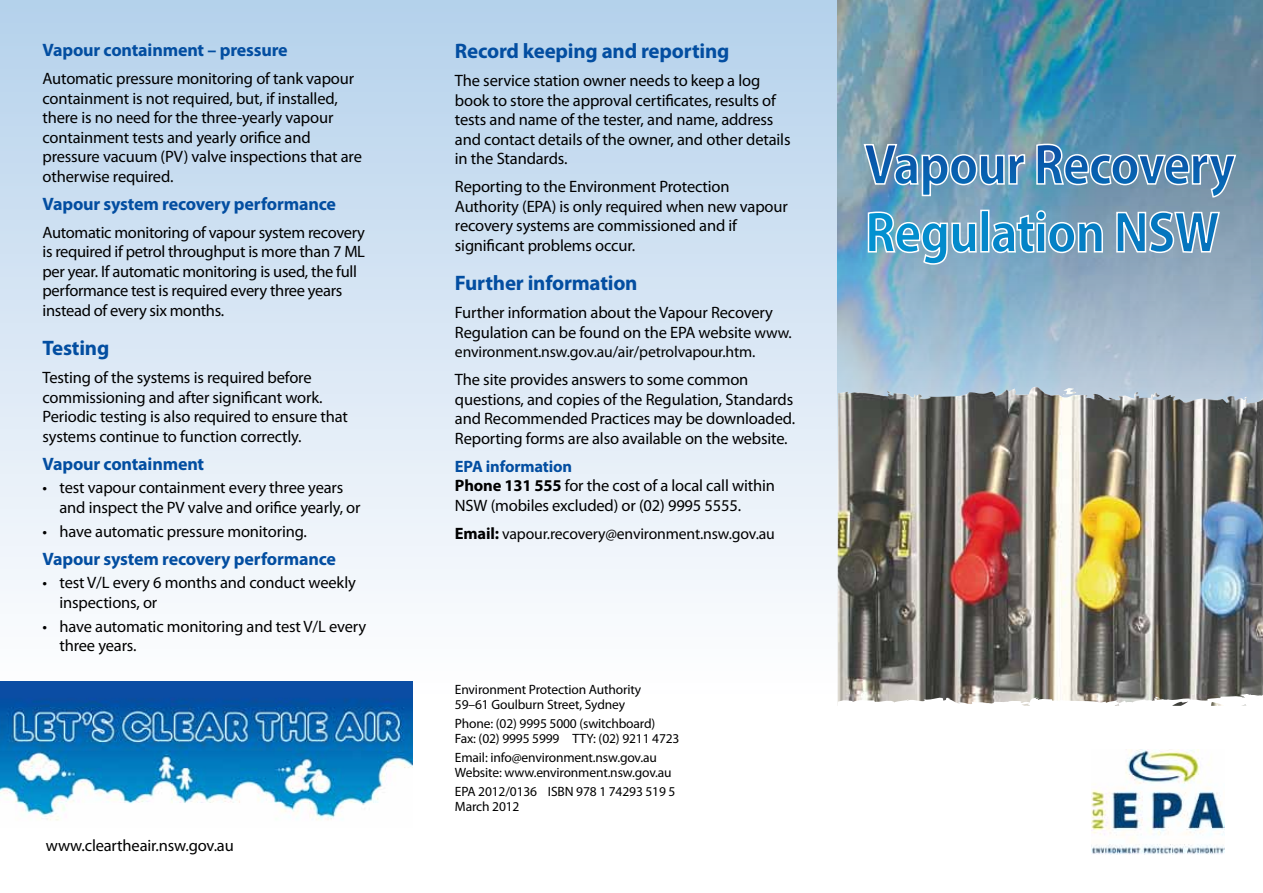
<style>
.page{position:relative;width:1263px;height:893px;background:#fff}
.page>*{position:absolute;margin:0;border:0;box-sizing:border-box;transform-origin:0 0}
.t1{font:700 21px "Myriad Pro";letter-spacing:-.01em;color:#034ea1}
.t2{font:700 18px "Myriad Pro";letter-spacing:-.01em;color:#034ea1}
.t3{font:16.5px/19.5px "Myriad Pro";letter-spacing:-.01em;color:#000}
.t4{font:15.75px "Myriad Pro";letter-spacing:-.01em;color:#000}
.t5{font:13.5px/15px "Myriad Pro";letter-spacing:-.01em;color:#000}
.s1{font-size:15.75px}
.s2{font-weight:700;color:#034ea1}
.s3{font-weight:700}
.s4{font-weight:700;font-size:16.5px}
</style>
<div class="page">
<div style="left:0;top:0;width:1263px;height:702px;background:linear-gradient(to bottom,#b5d1eb,#fff)"></div>
<img style="left:838px;top:0;width:425px;height:387px">
<img style="left:838px;top:387px;width:425px;height:288px">
<svg style="left:838px;top:675px;width:425px;height:31px"></svg>
<img style="left:0;top:682px;width:412px;height:139px">
<img style="left:1091px;top:749px;width:134px;height:106px">
<svg style="left:867px;top:209px;width:354px;height:56px;background:#6fa7c8"></svg>
<svg style="left:863px;top:143px;width:374px;height:55px;background:#6797bb"></svg>
<p class="t2" style="left:43px;top:38px;width:247px">Vapour containment – pressure</p>
<p class="t3" style="left:43px;top:68px;width:321px">Automatic pressure monitoring of tank vapour containment is not required, but, if installed, there is no need for the three-yearly vapour containment tests and yearly orifice and pressure vacuum (PV) valve inspections that are otherwise required.</p>
<p class="t2" style="left:43px;top:192px;width:295px">Vapour system recovery performance</p>
<p class="t3" style="left:43px;top:222px;width:324px">Automatic monitoring of vapour system recovery is required if petrol throughput is more than 7 ML per year. If automatic monitoring is used, the full performance test is required every three years instead of every six months.</p>
<p class="t1" style="left:43px;top:334px;width:68px">Testing</p>
<p class="t3" style="left:43px;top:368px;width:307px">Testing of the systems is required before commissioning and after significant work.<br>Periodic testing is also required to ensure that systems continue to function correctly.</p>
<p class="t2" style="left:43px;top:452px;width:163px">Vapour containment</p>
<p class="t3" style="left:60px;top:478px;width:303px;text-indent:-17px">• test vapour containment every three years and inspect the PV valve and orifice yearly, or</p>
<p class="t3" style="left:43px;top:521px;width:266px">• have automatic pressure monitoring.</p>
<p class="t2" style="left:43px;top:547px;width:295px">Vapour system recovery performance</p>
<p class="t3" style="left:60px;top:573px;width:298px;text-indent:-17px">• test V/L every 6 months and conduct weekly inspections, or</p>
<p class="t3" style="left:60px;top:616px;width:308px;text-indent:-17px">• have automatic monitoring and test V/L every three years.</p>
<p class="t3" style="left:46px;top:835px;width:189px">www.cleartheair.nsw.gov.au</p>
<p class="t1" style="left:455px;top:38px;width:276px">Record keeping and reporting</p>
<p class="t3" style="left:455px;top:71px;width:337px">The service station owner needs to keep a log book to store the approval certificates, results of tests and name of the tester, and name, address and contact details of the owner, and other details in the Standards.</p>
<p class="t3" style="left:455px;top:177px;width:334px">Reporting to the Environment Protection Authority (EPA) is only required when new vapour recovery systems are commissioned and if significant problems occur.</p>
<p class="t1" style="left:455px;top:270px;width:184px">Further information</p>
<p class="t3" style="left:455px;top:303px;width:338px">Further information about the Vapour Recovery<br>Regulation can be found on the EPA website <span class="s1">www.</span></p>
<p class="t4" style="left:455px;top:342px;width:302px">environment.nsw.gov.au/air/petrolvapour.htm.</p>
<p class="t3" style="left:455px;top:370px;width:342px">The site provides answers to some common questions, and copies of the Regulation, Standards and Recommended Practices may be downloaded.<br>Reporting forms are also available on the website.</p>
<p class="t3" style="left:455px;top:456px;width:321px"><span class="s2">EPA information<br></span><span class="s3">Phone 131 555</span> for the cost of a local call within<br>NSW (mobiles excluded) or (02) 9995 5555.</p>
<p class="t4" style="left:455px;top:524px;width:321px"><span class="s4">Email:</span> vapour.recovery@environment.nsw.gov.au</p>
<p class="t5" style="left:455px;top:681px;width:188px">Environment Protection Authority<br>59–61 Goulburn Street, Sydney</p>
<p class="t5" style="left:455px;top:715px;width:226px">Phone: (02) 9995 5000 (switchboard)<br>Fax: (02) 9995 5999 TTY: (02) 9211 4723</p>
<p class="t5" style="left:455px;top:750px;width:218px">Email: info@environment.nsw.gov.au<br>Website: www.environment.nsw.gov.au</p>
<p class="t5" style="left:455px;top:784px;width:222px">EPA 2012/0136 ISBN 978 1 74293 519 5<br>March 2012</p>
</div>
